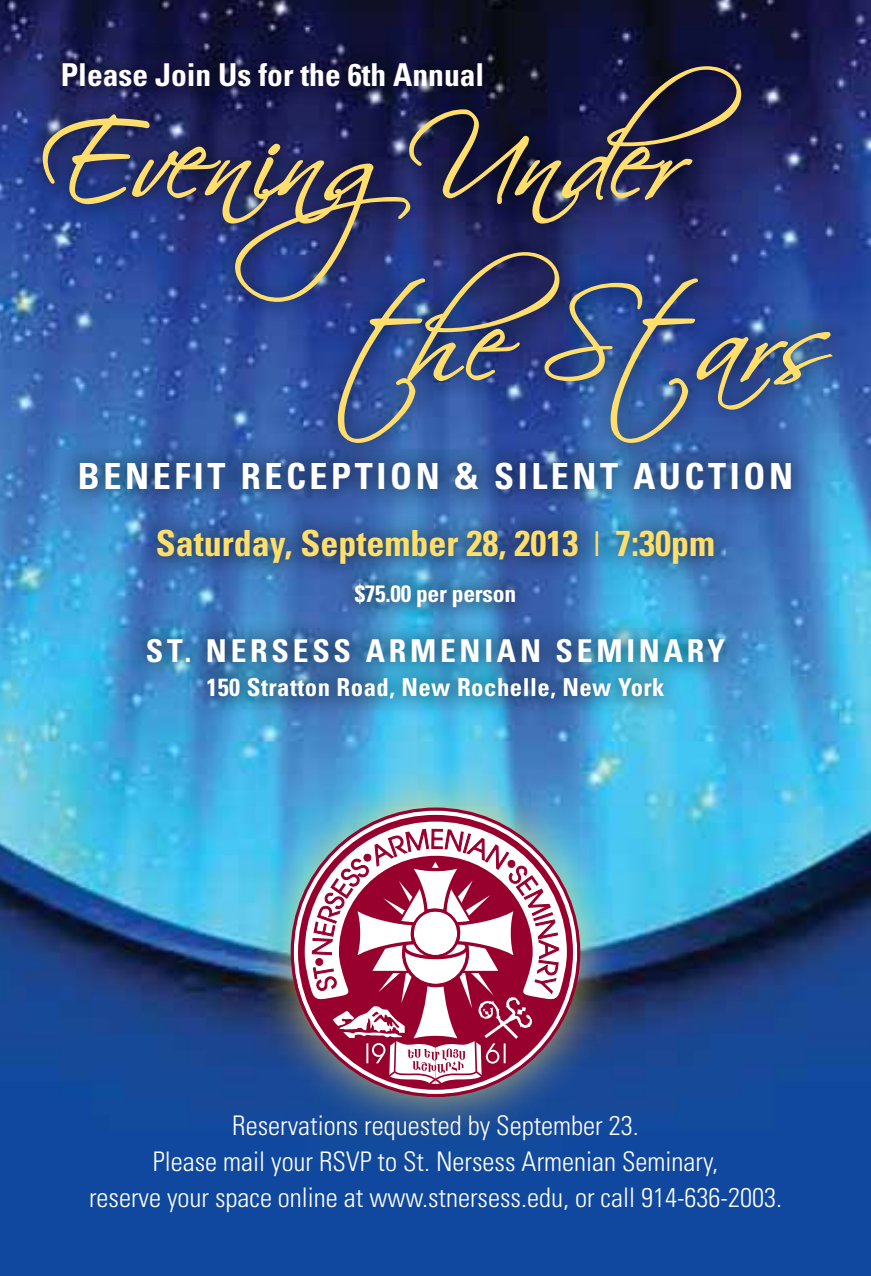
<style>
.page{position:relative;width:871px;height:1276px;background:#fff}
.page>*{position:absolute;margin:0;border:0;box-sizing:border-box;transform-origin:0 0}
.t1{font:112.5px/182.2px "Scriptina";color:#ffde6c}
.t2{font:700 condensed 36px "Univers";color:#ffde6c}
.t3{font:700 condensed 36px "Univers";letter-spacing:.1em;color:#fff}
.t4{font:700 condensed 31.5px "Univers";color:#fff}
.t5{font:700 condensed 31.5px "Univers";letter-spacing:.12em;color:#fff}
.t6{font:300 condensed 27px/36px "Univers";color:#fff;text-align:center}
.t7{font:700 condensed 24.75px "Univers";letter-spacing:.02em;color:#fff}
.t8{font:700 condensed 23.62px "Univers";letter-spacing:-.01em;color:#fff}
</style>
<div class="page">
<img style="left:0;top:0;width:871px;height:1276px">
<div style="left:21px;top:45px;width:832px;height:419px;background:#000;opacity:.45"></div>
<svg style="left:41px;top:65px;width:792px;height:379px;background:#37477d"></svg>
<div style="left:136px;top:509px;width:599px;height:76px;background:#000;opacity:.45"></div>
<div style="left:59px;top:441px;width:754px;height:70px;background:#000;opacity:.45"></div>
<div style="left:127px;top:617px;width:618px;height:102px;background:#000;opacity:.45"></div>
<div style="left:245px;top:761px;width:381px;height:382px;background:#ffde6c;opacity:.75"></div>
<svg style="left:296px;top:813px;width:279px;height:279px;fill:#98002e"></svg>
<svg style="left:305px;top:821px;width:262px;height:181px"></svg>
<svg style="left:312px;top:829px;width:247px;height:257px"></svg>
<div style="left:334px;top:562px;width:202px;height:65px;background:#000;opacity:.45"></div>
<div style="left:41px;top:40px;width:463px;height:67px;background:#000;opacity:.45"></div>
<svg style="left:595px;top:531px;width:3px;height:25px"></svg>
<p class="t4" style="left:61px;top:55px;width:425px">Please Join Us for the 6th Annual</p>
<h1 class="t1" style="left:339px;top:67px;width:493px;text-indent:-298px">EveningUnder the Stars</h1>
<h2 class="t3" style="left:78px;top:454px;width:716px">Benefit Reception &amp; Silent Auction</h2>
<h2 class="t2" style="left:156px;top:521px;width:561px">Saturday, September 28, 2013 7:30pm</h2>
<p class="t8" style="left:355px;top:579px;width:163px">$75.00 per person</p>
<p class="t5" style="left:146px;top:632px;width:581px">St. Nersess Armenian Seminary</p>
<p class="t7" style="left:206px;top:672px;width:460px">150 Stratton Road, New Rochelle, New York</p>
<p class="t6" style="left:89px;top:1107px;width:694px">Reservations requested by September 23.<br>Please mail your RSVP to St. Nersess Armenian Seminary,<br>reserve your space online at www.stnersess.edu, or call 914-636-2003.</p>
</div>
